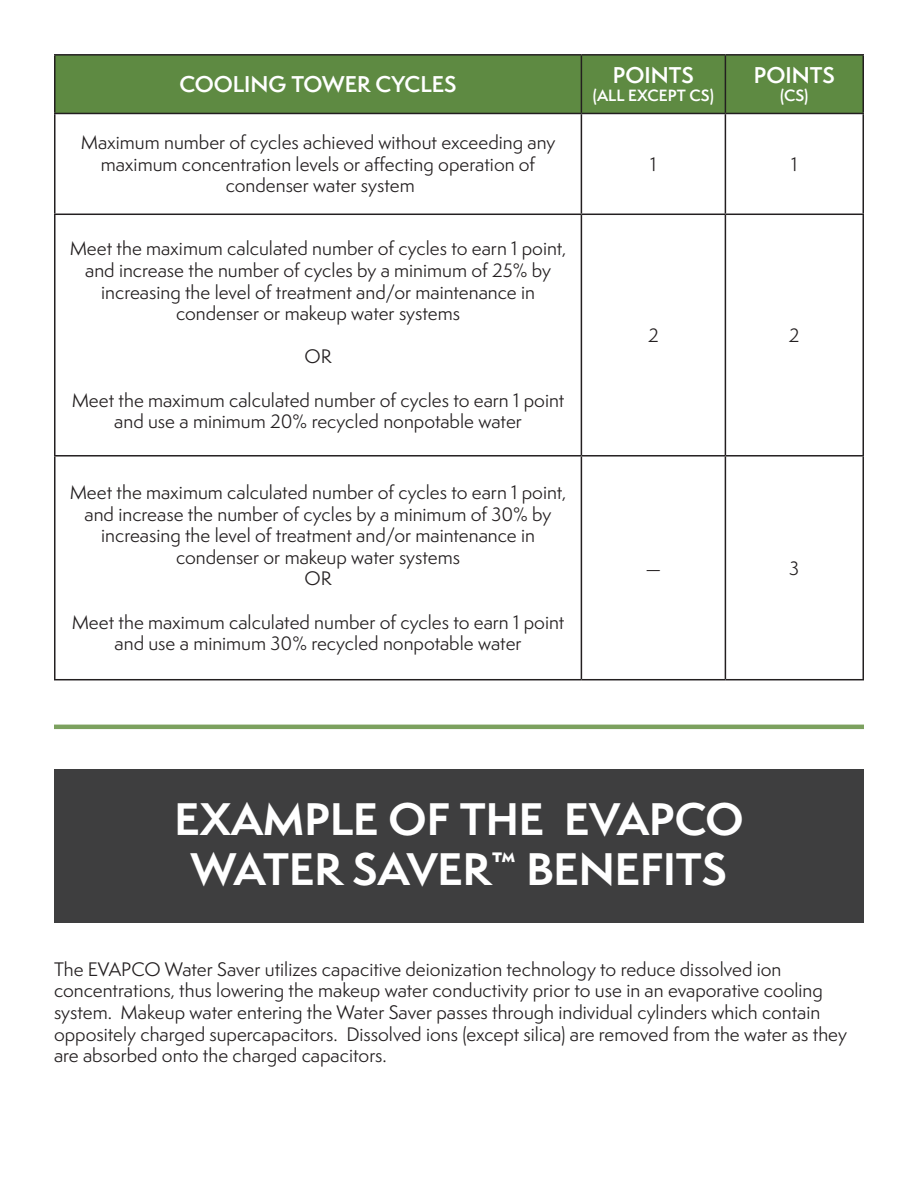
<style>
.page{position:relative;width:918px;height:1188px;background:#fff}
.page>*{position:absolute;margin:0;border:0;box-sizing:border-box;transform-origin:0 0}
.t1{font:700 42px/50.4px "Semplicita Pro";color:#fff;text-align:center}
.t2{font:600 21px "Semplicita Pro";color:#fff}
.t3{font:18px/21.6px "Semplicita Pro";color:#231f20;text-align:center}
.t4{font:600 15px "Semplicita Pro";color:#fff}
</style>
<div class="page">
<div style="left:56px;top:56px;width:806px;height:57px;background:#5e8a42"></div>
<hr style="left:54px;top:54px;width:527px;height:2px;background:#231f20">
<hr style="left:54px;top:56px;width:2px;height:57px;background:#231f20">
<hr style="left:581px;top:54px;width:144px;height:2px;background:#231f20">
<hr style="left:581px;top:56px;width:1px;height:57px;background:#231f20">
<hr style="left:725px;top:54px;width:139px;height:2px;background:#231f20">
<hr style="left:725px;top:56px;width:1px;height:57px;background:#231f20">
<hr style="left:862px;top:56px;width:2px;height:57px;background:#231f20">
<hr style="left:54px;top:113px;width:527px;height:1px;background:#231f20">
<hr style="left:54px;top:114px;width:2px;height:100px;background:#231f20">
<hr style="left:581px;top:113px;width:144px;height:1px;background:#231f20">
<hr style="left:581px;top:114px;width:1px;height:100px;background:#231f20">
<hr style="left:725px;top:113px;width:139px;height:1px;background:#231f20">
<hr style="left:725px;top:114px;width:1px;height:100px;background:#231f20">
<hr style="left:862px;top:114px;width:2px;height:100px;background:#231f20">
<hr style="left:54px;top:214px;width:527px;height:1px;background:#231f20">
<hr style="left:54px;top:215px;width:2px;height:240px;background:#231f20">
<hr style="left:581px;top:214px;width:144px;height:1px;background:#231f20">
<hr style="left:581px;top:215px;width:1px;height:240px;background:#231f20">
<hr style="left:725px;top:214px;width:139px;height:1px;background:#231f20">
<hr style="left:725px;top:215px;width:1px;height:240px;background:#231f20">
<hr style="left:862px;top:215px;width:2px;height:240px;background:#231f20">
<hr style="left:54px;top:455px;width:527px;height:2px;background:#231f20">
<hr style="left:54px;top:457px;width:2px;height:222px;background:#231f20">
<hr style="left:581px;top:455px;width:144px;height:2px;background:#231f20">
<hr style="left:581px;top:457px;width:1px;height:222px;background:#231f20">
<hr style="left:725px;top:455px;width:139px;height:2px;background:#231f20">
<hr style="left:725px;top:457px;width:1px;height:222px;background:#231f20">
<hr style="left:862px;top:457px;width:2px;height:222px;background:#231f20">
<hr style="left:54px;top:679px;width:527px;height:1px;background:#231f20">
<hr style="left:581px;top:679px;width:144px;height:1px;background:#231f20">
<hr style="left:725px;top:679px;width:139px;height:1px;background:#231f20">
<hr style="left:54px;top:725px;width:810px;height:4px;background:#7ca15f">
<div style="left:54px;top:769px;width:810px;height:153px;background:#3e3e3f"></div>
<p class="t2" style="left:179px;top:69px;width:279px">COOLING TOWER CYCLES</p>
<p class="t3" style="left:81px;top:131px;width:476px">Maximum number of cycles achieved without exceeding any maximum concentration levels or affecting operation of condenser water system</p>
<p class="t3" style="left:70px;top:238px;width:498px">Meet the maximum calculated number of cycles to earn 1 point, and increase the number of cycles by a minimum of 25% by increasing the level of treatment and/or maintenance in condenser or makeup water systems</p>
<p class="t3" style="left:305px;top:346px;width:29px">OR</p>
<p class="t3" style="left:72px;top:389px;width:494px">Meet the maximum calculated number of cycles to earn 1 point and use a minimum 20% recycled nonpotable water</p>
<p class="t3" style="left:70px;top:481px;width:498px">Meet the maximum calculated number of cycles to earn 1 point, and increase the number of cycles by a minimum of 30% by increasing the level of treatment and/or maintenance in condenser or makeup water systems</p>
<p class="t3" style="left:305px;top:568px;width:29px">OR</p>
<p class="t3" style="left:72px;top:611px;width:494px">Meet the maximum calculated number of cycles to earn 1 point and use a minimum 30% recycled nonpotable water</p>
<p class="t2" style="left:613px;top:60px;width:83px">POINTS</p>
<p class="t4" style="left:593px;top:84px;width:122px">(ALL EXCEPT CS)</p>
<p class="t2" style="left:754px;top:60px;width:83px">POINTS</p>
<p class="t4" style="left:780px;top:84px;width:30px">(CS)</p>
<p class="t3" style="left:650px;top:153px;width:8px">1</p>
<p class="t3" style="left:791px;top:153px;width:8px">1</p>
<p class="t3" style="left:648px;top:324px;width:12px">2</p>
<p class="t3" style="left:789px;top:324px;width:12px">2</p>
<p class="t3" style="left:645px;top:557px;width:17px">—</p>
<p class="t3" style="left:789px;top:557px;width:12px">3</p>
<p class="t1" style="left:174px;top:793px;width:571px">EXAMPLE OF THE EVAPCO<br>WATER SAVER<sup>™</sup> BENEFITS</p>
<p class="t3" style="left:54px;top:958px;width:794px;text-align:left">The EVAPCO Water Saver utilizes capacitive deionization technology to reduce dissolved ion concentrations, thus lowering the makeup water conductivity prior to use in an evaporative cooling system. Makeup water entering the Water Saver passes through individual cylinders which contain oppositely charged supercapacitors. Dissolved ions (except silica) are removed from the water as they are absorbed onto the charged capacitors.</p>
</div>
